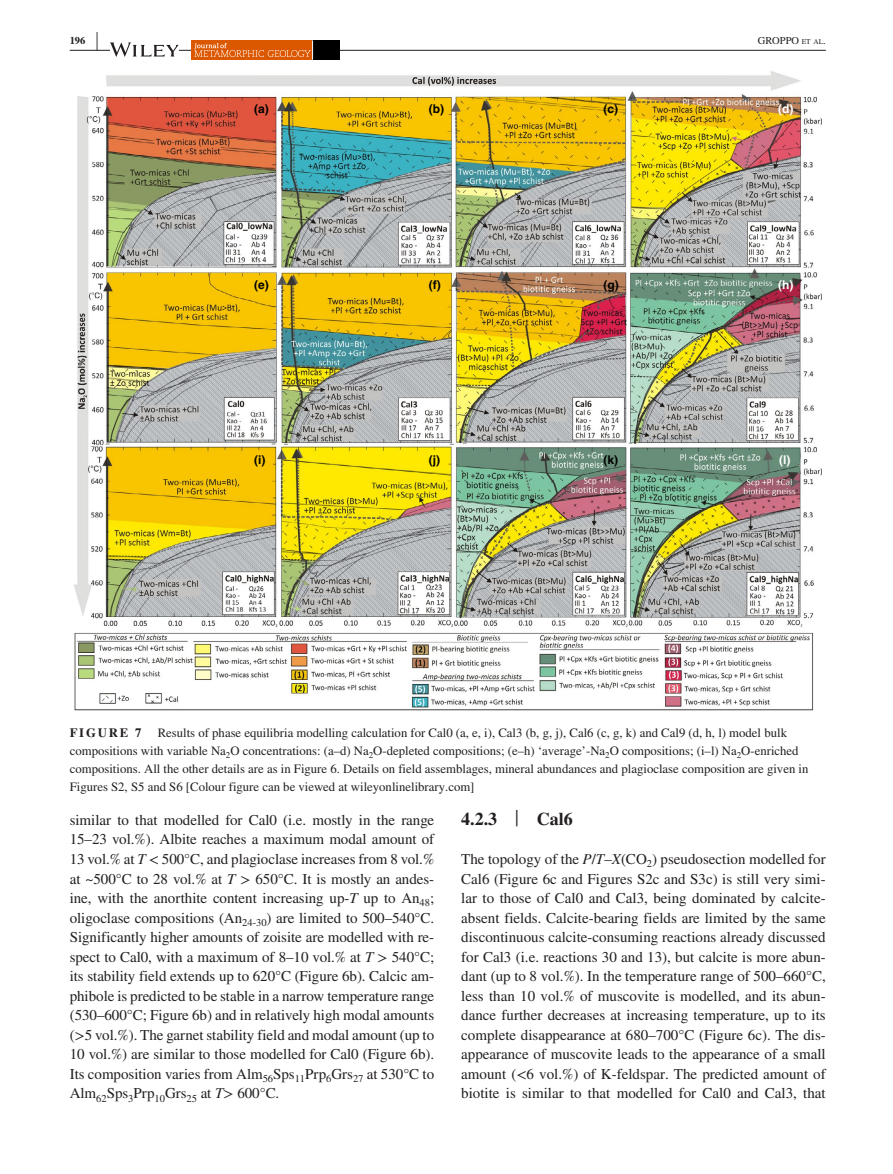
<style>
.page{position:relative;width:893px;height:1174px;background:#fff}
.page>*{position:absolute;margin:0;border:0;box-sizing:border-box;transform-origin:0 0}
.t1{font:700 25.95px "STIX";color:#231f20;scale:.36 1}
.t2{font:700 18px "STIX";color:#231f20}
.t3{font:15px/19.5px "STIX";color:#231f20;text-align:justify}
.t4{font:12.75px/18px "STIX";color:#231f20}
.t5{font:700 12.75px "STIX";letter-spacing:.14em;color:#231f20}
.t6{font:700 12px "Helvetica";color:#000}
.t7{font:700 12px "Helvetica";color:#fff}
.t8{font:10.5px "STIX";color:#231f20}
.t9{font:700 10.5px "STIX";color:#231f20}
.s1{font-size:7.35px}
.s2{font-style:italic}
.s3{font-weight:400;font-size:23.7px}
</style>
<div class="page">
<hr style="left:70px;top:50px;width:756px;height:1px;background:#231f20">
<svg style="left:110px;top:42px;width:69px;height:15px"></svg>
<div style="left:191px;top:40px;width:149px;height:20px;background:#dc5800"></div>
<div style="left:313px;top:40px;width:27px;height:20px;background:#000"></div>
<svg style="left:194px;top:40px;width:119px;height:20px"></svg>
<img style="left:74px;top:71px;width:748px;height:639px">
<p class="t9" style="left:70px;top:34px;width:17px">196</p>
<h1 class="t1" style="left:96px;top:26px;width:7px">|</h1>
<p class="t8" style="left:758px;top:33px;width:69px">GROPPO <span class="s1">et al</span>.</p>
<p class="t6" style="left:254px;top:102px;width:16px">(a)</p>
<p class="t6" style="left:254px;top:277px;width:16px">(e)</p>
<p class="t6" style="left:429px;top:102px;width:17px">(b)</p>
<p class="t6" style="left:429px;top:277px;width:13px">(f)</p>
<p class="t6" style="left:603px;top:102px;width:16px">(c)</p>
<p class="t6" style="left:603px;top:277px;width:17px">(g)</p>
<p class="t7" style="left:778px;top:102px;width:17px">(d)</p>
<p class="t7" style="left:778px;top:277px;width:17px">(h)</p>
<p class="t6" style="left:254px;top:452px;width:13px">(i)</p>
<p class="t6" style="left:429px;top:452px;width:13px">(j)</p>
<p class="t6" style="left:604px;top:452px;width:16px">(k)</p>
<p class="t7" style="left:779px;top:452px;width:13px">(l)</p>
<p class="t5" style="left:70px;top:725px;width:73px">FIGURE 7</p>
<p class="t4" style="left:70px;top:724px;width:740px;text-indent:88px">Results of phase equilibria modelling calculation for Cal0 (a, e, i), Cal3 (b, g, j), Cal6 (c, g, k) and Cal9 (d, h, l) model bulk compositions with variable Na<sub>2</sub>O concentrations: (a–d) Na<sub>2</sub>O-depleted compositions; (e–h) ‘average’-Na<sub>2</sub>O compositions; (i–l) Na<sub>2</sub>O-enriched compositions. All the other details are as in Figure 6. Details on field assemblages, mineral abundances and plagioclase composition are given in Figures S2, S5 and S6 [Colour figure can be viewed at wileyonlinelibrary.com]</p>
<p class="t3" style="left:70px;top:811px;width:366px">similar to that modelled for Cal0 (i.e. mostly in the range 15–23 vol.%). Albite reaches a maximum modal amount of 13 vol.% at <span class="s2">T</span> &lt; 500°C, and plagioclase increases from 8 vol.% at ~500°C to 28 vol.% at <span class="s2">T</span> &gt; 650°C. It is mostly an andes&shy;ine, with the anorthite content increasing up-<span class="s2">T</span> up to An<sub>48</sub>; oligoclase compositions (An<sub>24-30</sub>) are limited to 500–540°C.<br>Significantly higher amounts of zoisite are modelled with re&shy;spect to Cal0, with a maximum of 8–10 vol.% at <span class="s2">T</span> &gt; 540°C; its stability field extends up to 620°C (Figure 6b). Calcic am&shy;phibole is predicted to be stable in a narrow temperature range (530–600°C; Figure 6b) and in relatively high modal amounts (&gt;5 vol.%). The garnet stability field and modal amount (up to 10 vol.%) are similar to those modelled for Cal0 (Figure 6b).<br>Its composition varies from Alm<sub>56</sub>Sps<sub>11</sub>Prp<sub>6</sub>Grs<sub>27</sub> at 530°C to Alm<sub>62</sub>Sps<sub>3</sub>Prp<sub>10</sub>Grs<sub>25</sub> at <span class="s2">T</span>&gt; 600°C.</p>
<p class="t2" style="left:461px;top:808px;width:113px">4.2.3 <span class="s3">|</span> Cal6</p>
<p class="t3" style="left:461px;top:850px;width:366px">The topology of the <span class="s2">P</span>/<span class="s2">T</span>–<span class="s2">X</span>(CO<sub>2</sub>) pseudosection modelled for Cal6 (Figure 6c and Figures S2c and S3c) is still very simi&shy;lar to those of Cal0 and Cal3, being dominated by calcite&shy;absent fields. Calcite-bearing fields are limited by the same discontinuous calcite-consuming reactions already discussed for Cal3 (i.e. reactions 30 and 13), but calcite is more abun&shy;dant (up to 8 vol.%). In the temperature range of 500–660°C, less than 10 vol.% of muscovite is modelled, and its abun&shy;dance further decreases at increasing temperature, up to its complete disappearance at 680–700°C (Figure 6c). The dis&shy;appearance of muscovite leads to the appearance of a small amount (&lt;6 vol.%) of K-feldspar. The predicted amount of biotite is similar to that modelled for Cal0 and Cal3, that</p>
</div>
